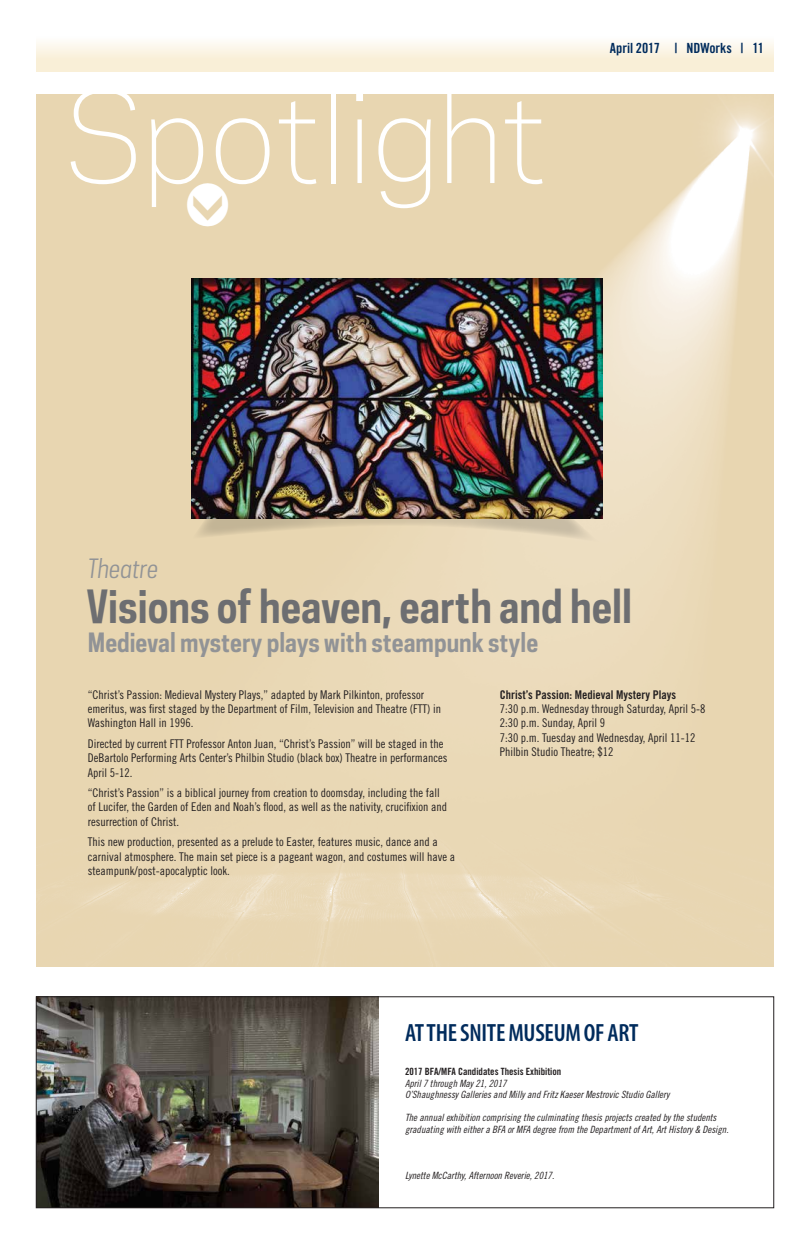
<style>
.page{position:relative;width:810px;height:1242px;background:#fff}
.page>*{position:absolute;margin:0;border:0;box-sizing:border-box;transform-origin:0 0}
.t1{font:300 120px "Galaxie Polaris";letter-spacing:-.01em;color:#fff;scale:.95 1}
.t2{font:700 45.6px "Arrowdyn";color:#fff;scale:.95 1}
.t3{font:700 43px "Galaxie Polaris Condensed";color:#6d6e71}
.t4{font:700 25px "Galaxie Polaris Condensed";color:#919396}
.t5{font:600 condensed 25px "Myriad Pro";letter-spacing:-.01em;color:#002b5c}
.t6{font:italic 25px "Galaxie Polaris Condensed";color:#919396}
.t7{font:14px "Trade Gothic Bold Cond Twenty";letter-spacing:-.01em;color:#002b5c}
.t8{font:12px/14.4px "Trade Gothic Cond Eighteen";color:#231f20}
.t9{font:12px "Trade Gothic Bold Cond Twenty";color:#231f20}
.t10{font:10px/11.5px "Trade Gothic Cond Eighteen Obl";color:#231f20}
.t11{font:10px "Trade Gothic Bold Cond Twenty";color:#231f20}
</style>
<div class="page">
<div style="left:36px;top:36px;width:738px;height:36px;background:linear-gradient(to bottom,#fdfcf9,#f8ecd0)"></div>
<img style="left:36px;top:95px;width:738px;height:871px">
<svg style="left:191px;top:518px;width:409px;height:24px;background:#d8c8a8"></svg>
<img style="left:191px;top:279px;width:412px;height:239px">
<img style="left:38px;top:999px;width:341px;height:207px">
<div style="left:36px;top:997px;width:738px;height:211px;border:1px solid #231f20"></div>
<h1 class="t1" style="left:63px;top:47px;width:511px">Spotlight</h1>
<h2 class="t2" style="left:186px;top:183px;width:47px">∫</h2>
<p class="t7" style="left:610px;top:40px;width:155px">April 2017 | NDWorks | 11</p>
<h3 class="t6" style="left:88px;top:552px;width:72px">Theatre</h3>
<h3 class="t3" style="left:86px;top:578px;width:547px">Visions of heaven, earth and hell</h3>
<h3 class="t4" style="left:88px;top:626px;width:452px">Medieval mystery plays with steampunk style</h3>
<p class="t8" style="left:88px;top:687px;width:355px">“Christ’s Passion: Medieval Mystery Plays,” adapted by Mark Pilkinton, professor emeritus, was first staged by the Department of Film, Television and Theatre (FTT) in<br>Washington Hall in 1996.</p>
<p class="t8" style="left:88px;top:736px;width:361px">Directed by current FTT Professor Anton Juan, “Christ’s Passion” will be staged in the<br>DeBartolo Performing Arts Center’s Philbin Studio (black box) Theatre in performances<br>April 5-12.</p>
<p class="t8" style="left:88px;top:785px;width:361px">“Christ’s Passion” is a biblical journey from creation to doomsday, including the fall of Lucifer, the Garden of Eden and Noah’s flood, as well as the nativity, crucifixion and resurrection of Christ.</p>
<p class="t8" style="left:88px;top:835px;width:369px">This new production, presented as a prelude to Easter, features music, dance and a carnival atmosphere. The main set piece is a pageant wagon, and costumes will have a steampunk/post-apocalyptic look.</p>
<p class="t9" style="left:500px;top:687px;width:178px">Christ’s Passion: Medieval Mystery Plays</p>
<p class="t8" style="left:500px;top:701px;width:207px">7:30 p.m. Wednesday through Saturday, April 5-8<br>2:30 p.m. Sunday, April 9<br>7:30 p.m. Tuesday and Wednesday, April 11-12<br>Philbin Studio Theatre; $12</p>
<h3 class="t5" style="left:405px;top:1017px;width:235px">AT THE SNITE MUSEUM OF ART</h3>
<p class="t11" style="left:405px;top:1065px;width:158px">2017 BFA/MFA Candidates Thesis Exhibition</p>
<p class="t10" style="left:405px;top:1077px;width:266px">April 7 through May 21, 2017<br>O’Shaughnessy Galleries and Milly and Fritz Kaeser Mestrovic Studio Gallery</p>
<p class="t10" style="left:405px;top:1112px;width:325px">The annual exhibition comprising the culminating thesis projects created by the students graduating with either a BFA or MFA degree from the Department of Art, Art History &amp; Design.</p>
<p class="t10" style="left:405px;top:1169px;width:151px">Lynette McCarthy, Afternoon Reverie, 2017.</p>
</div>
